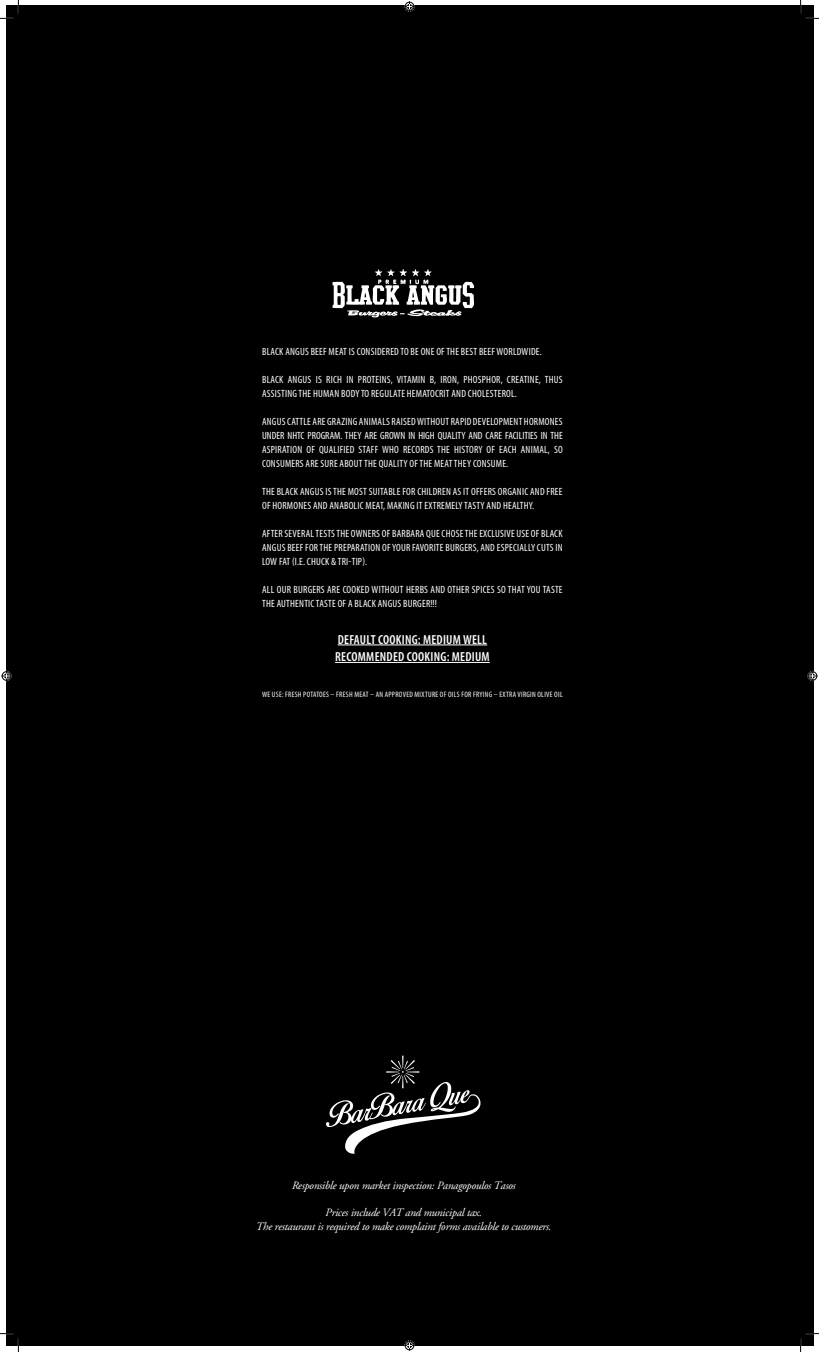
<style>
.page{position:relative;width:819px;height:1352px;background:#fff}
.page>*{position:absolute;margin:0;border:0;box-sizing:border-box;transform-origin:0 0}
.t1{font:600 condensed 13.12px/17.5px "Myriad Pro";letter-spacing:.02em;color:#fff}
.t2{font:italic 11.38px/13.7px "CF Garamond";letter-spacing:-.02em;color:#fff;text-align:center}
.t3{font:condensed 10.5px/14px "Myriad Pro";letter-spacing:.02em;color:#fff}
.t4{font:condensed 7.88px "Myriad Pro";letter-spacing:.04em;color:#fff}
</style>
<div class="page">
<div style="left:6px;top:6px;width:806px;height:1339px;background:#000"></div>
<hr style="left:337px;top:644px;width:150px;height:1px;background:#fff">
<hr style="left:335px;top:662px;width:154px;height:1px;background:#fff">
<svg style="left:326px;top:1055px;width:155px;height:98px"></svg>
<svg style="left:332px;top:269px;width:142px;height:49px"></svg>
<svg style="left:0;top:0;width:19px;height:19px"></svg>
<svg style="left:0;top:1333px;width:19px;height:18px"></svg>
<svg style="left:799px;top:0;width:19px;height:19px"></svg>
<svg style="left:799px;top:1332px;width:19px;height:19px"></svg>
<svg style="left:404px;top:1px;width:10px;height:11px"></svg>
<svg style="left:404px;top:1340px;width:10px;height:10px"></svg>
<svg style="left:1px;top:670px;width:11px;height:11px"></svg>
<svg style="left:807px;top:670px;width:10px;height:11px"></svg>
<p class="t3" style="left:262px;top:344px;width:281px">BLACK ANGUS BEEF MEAT IS CONSIDERED TO BE ONE OF THE BEST BEEF WORLDWIDE.</p>
<p class="t3" style="left:262px;top:372px;width:302px">BLACK ANGUS IS RICH IN PROTEINS, VITAMIN B, IRON, PHOSPHOR, CREATINE, THUS<br>ASSISTING THE HUMAN BODY TO REGULATE HEMATOCRIT AND CHOLESTEROL.</p>
<p class="t3" style="left:262px;top:414px;width:302px;text-align:justify">ANGUS CATTLE ARE GRAZING ANIMALS RAISED WITHOUT RAPID DEVELOPMENT HORMONES UNDER NHTC PROGRAM. THEY ARE GROWN IN HIGH QUALITY AND CARE FACILITIES IN THE ASPIRATION OF QUALIFIED STAFF WHO RECORDS THE HISTORY OF EACH ANIMAL, SO CONSUMERS ARE SURE ABOUT THE QUALITY OF THE MEAT THEY CONSUME.</p>
<p class="t3" style="left:262px;top:484px;width:302px">THE BLACK ANGUS IS THE MOST SUITABLE FOR CHILDREN AS IT OFFERS ORGANIC AND FREE<br>OF HORMONES AND ANABOLIC MEAT, MAKING IT EXTREMELY TASTY AND HEALTHY.</p>
<p class="t3" style="left:262px;top:526px;width:302px;text-align:justify">AFTER SEVERAL TESTS THE OWNERS OF BARBARA QUE CHOSE THE EXCLUSIVE USE OF BLACK ANGUS BEEF FOR THE PREPARATION OF YOUR FAVORITE BURGERS, AND ESPECIALLY CUTS IN LOW FAT (I.E. CHUCK &amp; TRI-TIP).</p>
<p class="t3" style="left:262px;top:582px;width:302px">ALL OUR BURGERS ARE COOKED WITHOUT HERBS AND OTHER SPICES SO THAT YOU TASTE<br>THE AUTHENTIC TASTE OF A BLACK ANGUS BURGER!!!</p>
<p class="t1" style="left:335px;top:630px;width:156px">DEFAULT COOKING: MEDIUM WELL<br>RECOMMENDED COOKING: MEDIUM</p>
<p class="t4" style="left:262px;top:689px;width:302px">WE USE: FRESH POTATOES – FRESH MEAT – AN APPROVED MIXTURE OF OILS FOR FRYING – EXTRA VIRGIN OLIVE OIL</p>
<p class="t2" style="left:291px;top:1178px;width:225px">Responsible upon market inspection: Panagopoulos Tasos</p>
<p class="t2" style="left:255px;top:1205px;width:297px">Prices include VAT and municipal tax.<br>The restaurant is required to make complaint forms available to customers.</p>
</div>
